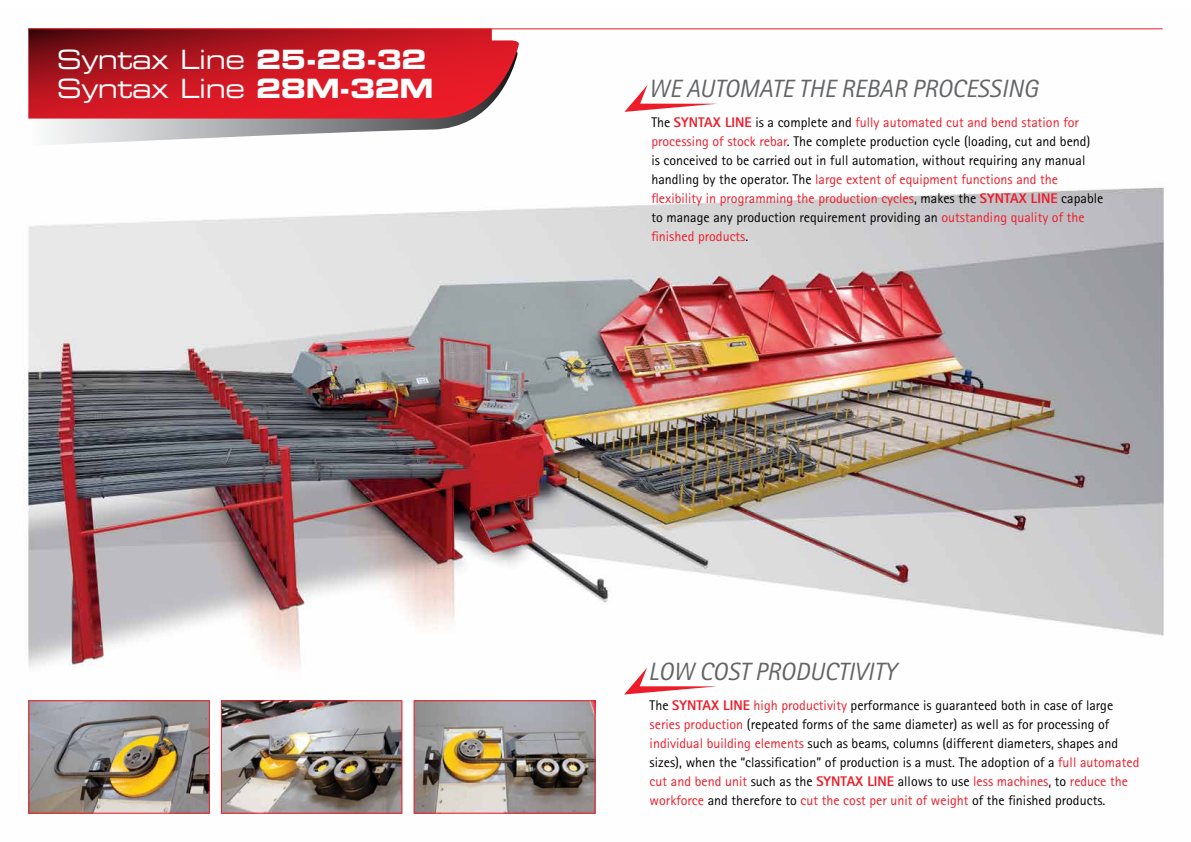
<style>
.page{position:relative;width:1191px;height:842px;background:#fff}
.page>*{position:absolute;margin:0;border:0;box-sizing:border-box;transform-origin:0 0}
.t1{font:26.6px/28.9px "Eurostile LT Std Ex 2";letter-spacing:-.02em;color:#fff;scale:.96 1}
.t2{font:italic 25px "Rotis Sans Serif Std";color:#636466}
.t3{font:14px/19px "Rotis Sans Serif Std";color:#000}
.s1{font-family:"Eurostile LT Std Bold Ex 2"}
.s2{font-weight:800;color:#ed1c29}
.s3{color:#ed1c29}
</style>
<div class="page">
<img style="left:23px;top:28px;width:1142px;height:786px">
<svg style="left:28px;top:119px;width:490px;height:27px"></svg>
<svg style="left:28px;top:29px;width:404px;height:90px;background:#c01722"></svg>
<svg style="left:432px;top:29px;width:87px;height:90px"></svg>
<hr style="left:28px;top:28px;width:1134px;height:1px;background:#ed1c29">
<img style="left:30px;top:702px;width:178px;height:110px">
<div style="left:28px;top:700px;width:182px;height:114px;border:1px solid #ed1c29"></div>
<img style="left:415px;top:702px;width:178px;height:110px">
<div style="left:413px;top:700px;width:182px;height:114px;border:1px solid #ed1c29"></div>
<img style="left:223px;top:702px;width:177px;height:110px">
<div style="left:221px;top:700px;width:181px;height:114px;border:1px solid #ed1c29"></div>
<svg style="left:624px;top:85px;width:93px;height:27px"></svg>
<svg style="left:624px;top:668px;width:93px;height:26px"></svg>
<h1 class="t1" style="left:57px;top:45px;width:394px">Syntax Line <span class="s1">25-28-32<br></span>Syntax Line <span class="s1">28M-32M</span></h1>
<h2 class="t2" style="left:648px;top:74px;width:391px">WE AUTOMATE THE REBAR PROCESSING</h2>
<p class="t3" style="left:651px;top:113px;width:453px">The <span class="s2">SYNTAX LINE</span> is a complete and <span class="s3">fully automated cut and bend station for processing of stock rebar</span>. The complete production cycle (loading, cut and bend)<br>is conceived to be carried out in full automation, without requiring any manual handling by the operator. The <span class="s3">large extent of equipment functions and the flexibility in programming the production cycles</span>, makes the <span class="s2">SYNTAX LINE</span> capable to manage any production requirement providing an <span class="s3">outstanding quality of the finished products</span>.</p>
<h2 class="t2" style="left:648px;top:656px;width:250px">LOW COST PRODUCTIVITY</h2>
<p class="t3" style="left:649px;top:696px;width:491px">The <span class="s2">SYNTAX LINE</span> <span class="s3">high productivity</span> performance is guaranteed both in case of large <span class="s3">series production</span> (repeated forms of the same diameter) as well as for processing of <span class="s3">individual building elements</span> such as beams, columns (different diameters, shapes and sizes), when the “classification” of production is a must. The adoption of a <span class="s3">full automated cut and bend unit</span> such as the <span class="s2">SYNTAX LINE</span> allows to use <span class="s3">less machines</span>, to <span class="s3">reduce the workforce</span> and therefore to <span class="s3">cut the cost per unit of weight</span> of the finished products.</p>
</div>
